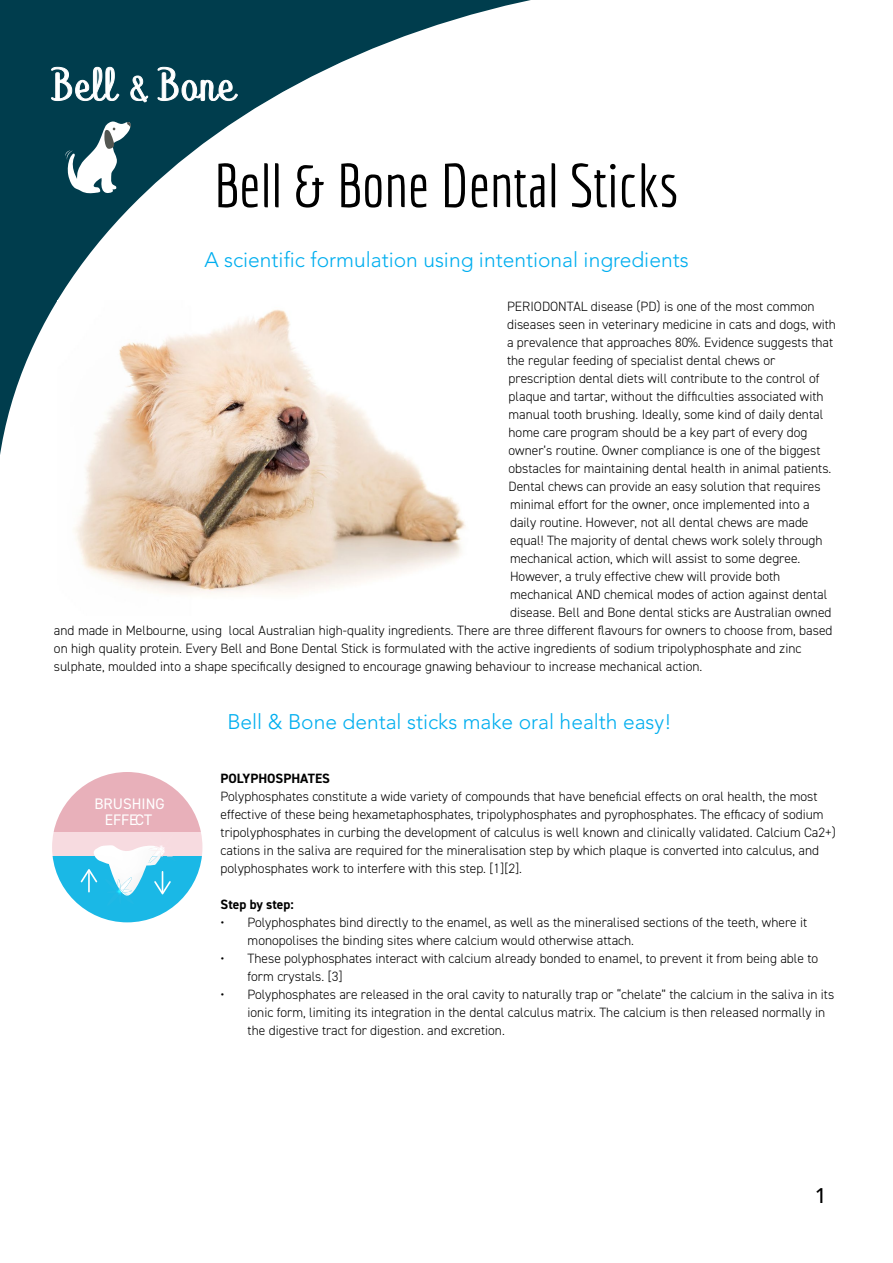
<style>
.page{position:relative;width:893px;height:1263px;background:#fff}
.page>*{position:absolute;margin:0;border:0;box-sizing:border-box;transform-origin:0 0}
.t1{font:60px "Economica";color:#000}
.t2{font:300 21px "Avenir";color:#00aeef}
.t3{font:500 21px "Avenir";color:#000}
.t4{font:15.3px/16.4px "DIN2014";color:#fff;text-align:center}
.t5{font:300 13.5px/18px "DIN2014";color:#000}
.t6{font:700 13.5px "DIN2014";color:#000}
</style>
<div class="page">
<svg style="left:0;top:0;width:527px;height:454px"></svg>
<svg style="left:65px;top:121px;width:71px;height:76px"></svg>
<svg style="left:51px;top:67px;width:73px;height:37px"></svg>
<svg style="left:130px;top:67px;width:112px;height:40px"></svg>
<img style="left:57px;top:301px;width:414px;height:293px">
<svg style="left:53px;top:772px;width:148px;height:60px;fill:#e8b0ba"></svg>
<div style="left:52px;top:832px;width:150px;height:25px;background:#f7dbe0"></div>
<svg style="left:52px;top:857px;width:150px;height:65px;fill:#1ab8e6"></svg>
<img style="left:94px;top:845px;width:70px;height:51px">
<svg style="left:105px;top:877px;width:29px;height:28px"></svg>
<svg style="left:147px;top:845px;width:29px;height:18px"></svg>
<hr style="left:88px;top:871px;width:2px;height:21px;background:#fff">
<svg style="left:81px;top:869px;width:16px;height:13px"></svg>
<svg style="left:154px;top:872px;width:17px;height:22px"></svg>
<h1 class="t1" style="left:214px;top:151px;width:467px">Bell &amp; Bone Dental Sticks</h1>
<h2 class="t2" style="left:204px;top:248px;width:486px">A scientific formulation using intentional ingredients</h2>
<p class="t5" style="left:507px;top:298px;width:309px">PERIODONTAL disease (PD) is one of the most common</p>
<p class="t5" style="left:507px;top:316px;width:331px">diseases seen in veterinary medicine in cats and dogs, with</p>
<p class="t5" style="left:507px;top:334px;width:328px">a prevalence that approaches 80%. Evidence suggests that</p>
<p class="t5" style="left:507px;top:352px;width:270px">the regular feeding of specialist dental chews or</p>
<p class="t5" style="left:508px;top:370px;width:313px">prescription dental diets will contribute to the control of</p>
<p class="t5" style="left:508px;top:388px;width:317px">plaque and tartar, without the difficulties associated with</p>
<p class="t5" style="left:508px;top:406px;width:316px">manual tooth brushing. Ideally, some kind of daily dental</p>
<p class="t5" style="left:508px;top:424px;width:300px">home care program should be a key part of every dog</p>
<p class="t5" style="left:508px;top:442px;width:313px">owner’s routine. Owner compliance is one of the biggest</p>
<p class="t5" style="left:508px;top:460px;width:324px">obstacles for maintaining dental health in animal patients.</p>
<p class="t5" style="left:508px;top:478px;width:314px">Dental chews can provide an easy solution that requires</p>
<p class="t5" style="left:510px;top:496px;width:301px">minimal effort for the owner, once implemented into a</p>
<p class="t5" style="left:510px;top:514px;width:300px">daily routine. However, not all dental chews are made</p>
<p class="t5" style="left:510px;top:532px;width:314px">equal! The majority of dental chews work solely through</p>
<p class="t5" style="left:510px;top:550px;width:292px">mechanical action, which will assist to some degree.</p>
<p class="t5" style="left:510px;top:568px;width:272px">However, a truly effective chew will provide both</p>
<p class="t5" style="left:510px;top:586px;width:319px">mechanical AND chemical modes of action against dental</p>
<p class="t5" style="left:510px;top:604px;width:323px">disease. Bell and Bone dental sticks are Australian owned</p>
<p class="t5" style="left:54px;top:622px;width:780px">and made in Melbourne, using local Australian high-quality ingredients. There are three different flavours for owners to choose from, based</p>
<p class="t5" style="left:54px;top:640px;width:749px">on high quality protein. Every Bell and Bone Dental Stick is formulated with the active ingredients of sodium tripolyphosphate and zinc</p>
<p class="t5" style="left:54px;top:658px;width:650px">sulphate, moulded into a shape specifically designed to encourage gnawing behaviour to increase mechanical action.</p>
<h2 class="t2" style="left:227px;top:710px;width:446px">Bell &amp; Bone dental sticks make oral health easy!</h2>
<p class="t6" style="left:221px;top:769px;width:111px">POLYPHOSPHATES</p>
<p class="t5" style="left:221px;top:787px;width:617px">Polyphosphates constitute a wide variety of compounds that have beneficial effects on oral health, the most effective of these being hexametaphosphates, tripolyphosphates and pyrophosphates. The efficacy of sodium tripolyphosphates in curbing the development of calculus is well known and clinically validated. Calcium Ca2+) cations in the saliva are required for the mineralisation step by which plaque is converted into calculus, and polyphosphates work to interfere with this step. [1][2].</p>
<p class="t6" style="left:221px;top:895px;width:75px">Step by step:</p>
<p class="t5" style="left:248px;top:913px;width:561px;text-indent:-27px">• Polyphosphates bind directly to the enamel, as well as the mineralised sections of the teeth, where it monopolises the binding sites where calcium would otherwise attach.</p>
<p class="t5" style="left:248px;top:949px;width:572px;text-indent:-27px">• These polyphosphates interact with calcium already bonded to enamel, to prevent it from being able to form crystals. [3]</p>
<p class="t5" style="left:248px;top:985px;width:588px;text-indent:-27px">• Polyphosphates are released in the oral cavity to naturally trap or “chelate” the calcium in the saliva in its ionic form, limiting its integration in the dental calculus matrix. The calcium is then released normally in the digestive tract for digestion. and excretion.</p>
<p class="t4" style="left:94px;top:795px;width:72px">BRUSHING<br>EFFECT</p>
<h2 class="t3" style="left:815px;top:1183px;width:13px">1</h2>
</div>
